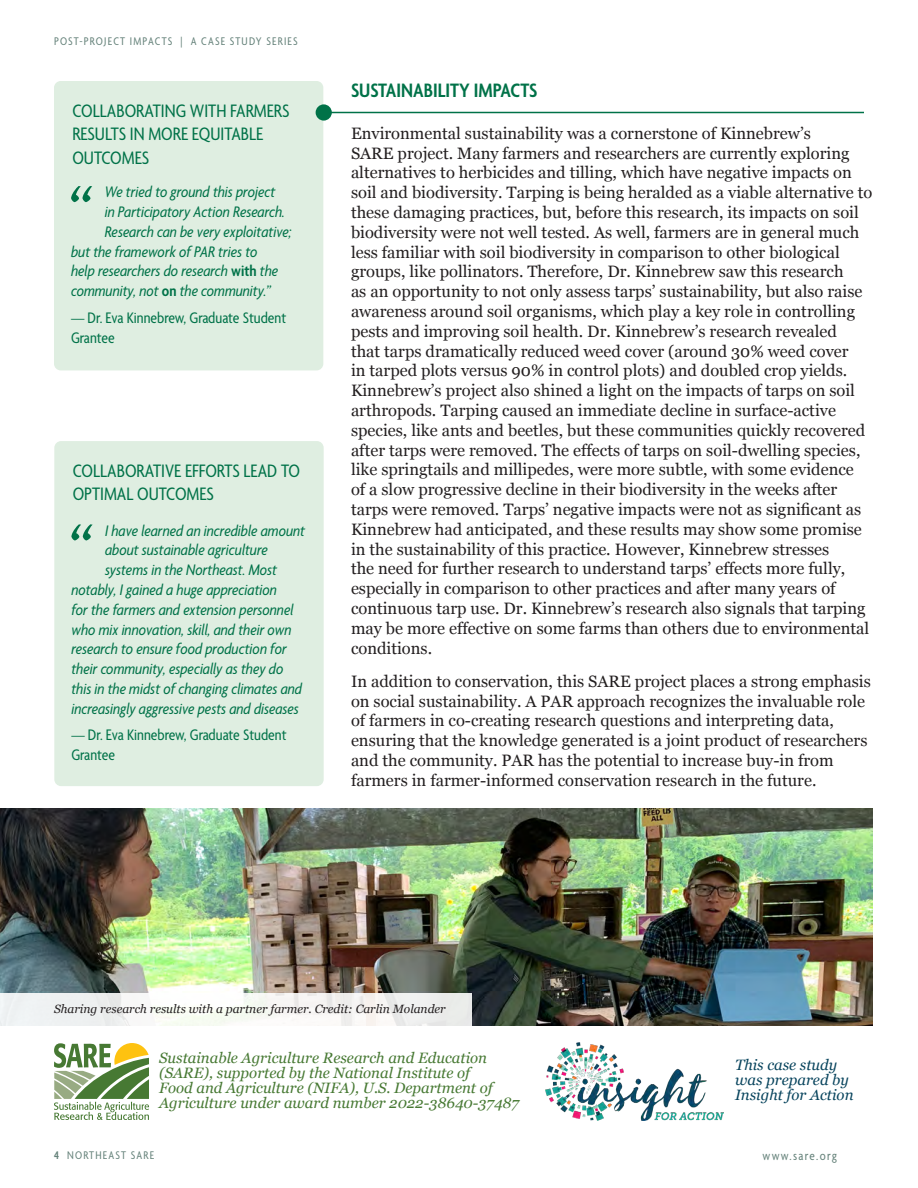
<style>
.page{position:relative;width:918px;height:1188px;background:#fff}
.page>*{position:absolute;margin:0;border:0;box-sizing:border-box;transform-origin:0 0}
.Sidebar_Quote{font:italic condensed 78.6px "Agenda";color:#007248}
.Heading_1{font:600 condensed 21px "Agenda";color:#007248}
.t1{font:condensed 19.5px/23.4px "Agenda";color:#007248}
.SARE_Paragraph{font:16.5px/19.8px "Georgia";color:#231f20}
.Sidebar_Quote-2{font:italic condensed 16.5px "Agenda";color:#007248}
.t2{font:condensed 16.5px/19.8px "Agenda";color:#007248}
.t3{font:italic 15px/15px "Georgia";color:#477933}
.t4{font:italic 15px/15px "Georgia";color:#08445d}
.t5{font:condensed 13.5px "Agenda";letter-spacing:.1em;color:#66837b}
.t6{font:italic 12px "Georgia";color:#231f20}
.t7{font:condensed 12px "Agenda";letter-spacing:.1em;color:#66837b}
.s1{font-weight:600;font-style:normal}
.s2{font-weight:600}
</style>
<div class="page">
<div style="left:54px;top:81px;width:269px;height:289px;background:#dfeee1;border-radius:7px"></div>
<svg style="left:54px;top:1043px;width:95px;height:77px"></svg>
<img style="left:546px;top:1042px;width:178px;height:79px">
<hr style="left:318px;top:112px;width:546px;height:1px;background:#007248">
<div style="left:316px;top:104px;width:16px;height:17px;background:#007248;border-radius:50%"></div>
<div style="left:54px;top:441px;width:270px;height:345px;background:#dfeee1;border-radius:7px"></div>
<img style="left:0;top:808px;width:873px;height:218px">
<div style="left:0;top:993px;width:472px;height:37px;background:#f5f4f3"></div>
<p class="t7" style="left:54px;top:35px;width:245px">POST-PROJECT IMPACTS | A CASE STUDY SERIES</p>
<p class="t1" style="left:72px;top:100px;width:219px">COLLABORATING WITH FARMERS<br>RESULTS IN MORE EQUITABLE<br>OUTCOMES</p>
<p class="Sidebar_Quote" style="left:65px;top:163px;width:26px">“</p>
<p class="Sidebar_Quote-2" style="left:105px;top:182px;width:172px">We tried to ground this project</p>
<p class="Sidebar_Quote-2" style="left:105px;top:202px;width:182px">in Participatory Action Research.</p>
<p class="Sidebar_Quote-2" style="left:105px;top:221px;width:188px">Research can be very exploitative;</p>
<p class="Sidebar_Quote-2" style="left:71px;top:241px;width:188px">but the framework of PAR tries to</p>
<p class="Sidebar_Quote-2" style="left:71px;top:261px;width:209px">help researchers do research <span class="s1">with</span> the</p>
<p class="Sidebar_Quote-2" style="left:71px;top:281px;width:201px">community, not <span class="s1">on</span> the community.”</p>
<p class="t2" style="left:71px;top:309px;width:217px">— Dr. Eva Kinnebrew, Graduate Student<br>Grantee</p>
<p class="t1" style="left:73px;top:460px;width:229px">COLLABORATIVE EFFORTS LEAD TO<br>OPTIMAL OUTCOMES</p>
<p class="Sidebar_Quote" style="left:66px;top:501px;width:26px">“</p>
<p class="Sidebar_Quote-2" style="left:105px;top:520px;width:202px">I have learned an incredible amount</p>
<p class="Sidebar_Quote-2" style="left:105px;top:540px;width:164px">about sustainable agriculture</p>
<p class="Sidebar_Quote-2" style="left:105px;top:560px;width:173px">systems in the Northeast. Most</p>
<p class="Sidebar_Quote-2" style="left:71px;top:579px;width:207px">notably, I gained a huge appreciation</p>
<p class="Sidebar_Quote-2" style="left:71px;top:599px;width:224px">for the farmers and extension personnel</p>
<p class="Sidebar_Quote-2" style="left:71px;top:619px;width:222px">who mix innovation, skill, and their own</p>
<p class="Sidebar_Quote-2" style="left:71px;top:639px;width:217px">research to ensure food production for</p>
<p class="Sidebar_Quote-2" style="left:71px;top:659px;width:214px">their community, especially as they do</p>
<p class="Sidebar_Quote-2" style="left:71px;top:678px;width:232px">this in the midst of changing climates and</p>
<p class="Sidebar_Quote-2" style="left:71px;top:698px;width:229px">increasingly aggressive pests and diseases</p>
<p class="t2" style="left:71px;top:726px;width:217px">— Dr. Eva Kinnebrew, Graduate Student<br>Grantee</p>
<p class="Heading_1" style="left:351px;top:79px;width:188px">SUSTAINABILITY IMPACTS</p>
<p class="SARE_Paragraph" style="left:351px;top:123px;width:523px">Environmental sustainability was a cornerstone of Kinnebrew’s<br>SARE project. Many farmers and researchers are currently exploring alternatives to herbicides and tilling, which have negative impacts on soil and biodiversity. Tarping is being heralded as a viable alternative to these damaging practices, but, before this research, its impacts on soil biodiversity were not well tested. As well, farmers are in general much less familiar with soil biodiversity in comparison to other biological groups, like pollinators. Therefore, Dr. Kinnebrew saw this research<br>as an opportunity to not only assess tarps’ sustainability, but also raise awareness around soil organisms, which play a key role in controlling pests and improving soil health. Dr. Kinnebrew’s research revealed<br>that tarps dramatically reduced weed cover (around 30% weed cover<br>in tarped plots versus 90% in control plots) and doubled crop yields.<br>Kinnebrew’s project also shined a light on the impacts of tarps on soil arthropods. Tarping caused an immediate decline in surface-active species, like ants and beetles, but these communities quickly recovered after tarps were removed. The effects of tarps on soil-dwelling species, like springtails and millipedes, were more subtle, with some evidence of a slow progressive decline in their biodiversity in the weeks after tarps were removed. Tarps’ negative impacts were not as significant as Kinnebrew had anticipated, and these results may show some promise in the sustainability of this practice. However, Kinnebrew stresses<br>the need for further research to understand tarps’ effects more fully, especially in comparison to other practices and after many years of continuous tarp use. Dr. Kinnebrew’s research also signals that tarping may be more effective on some farms than others due to environmental conditions.</p>
<p class="SARE_Paragraph" style="left:351px;top:671px;width:521px">In addition to conservation, this SARE project places a strong emphasis on social sustainability. A PAR approach recognizes the invaluable role of farmers in co-creating research questions and interpreting data, ensuring that the knowledge generated is a joint product of researchers and the community. PAR has the potential to increase buy-in from farmers in farmer-informed conservation research in the future.</p>
<p class="t6" style="left:54px;top:1001px;width:393px">Sharing research results with a partner farmer. Credit: Carlin Molander</p>
<p class="t3" style="left:159px;top:1051px;width:361px">Sustainable Agriculture Research and Education (SARE), supported by the National Institute of<br>Food and Agriculture (NIFA), U.S. Department of Agriculture under award number 2022-38640-37487</p>
<p class="t4" style="left:735px;top:1058px;width:120px">This case study was prepared by<br>Insight for Action</p>
<p class="t7" style="left:54px;top:1149px;width:102px"><span class="s2">4</span> NORTHEAST SARE</p>
<p class="t5" style="left:763px;top:1148px;width:76px">www.sare.org</p>
</div>
